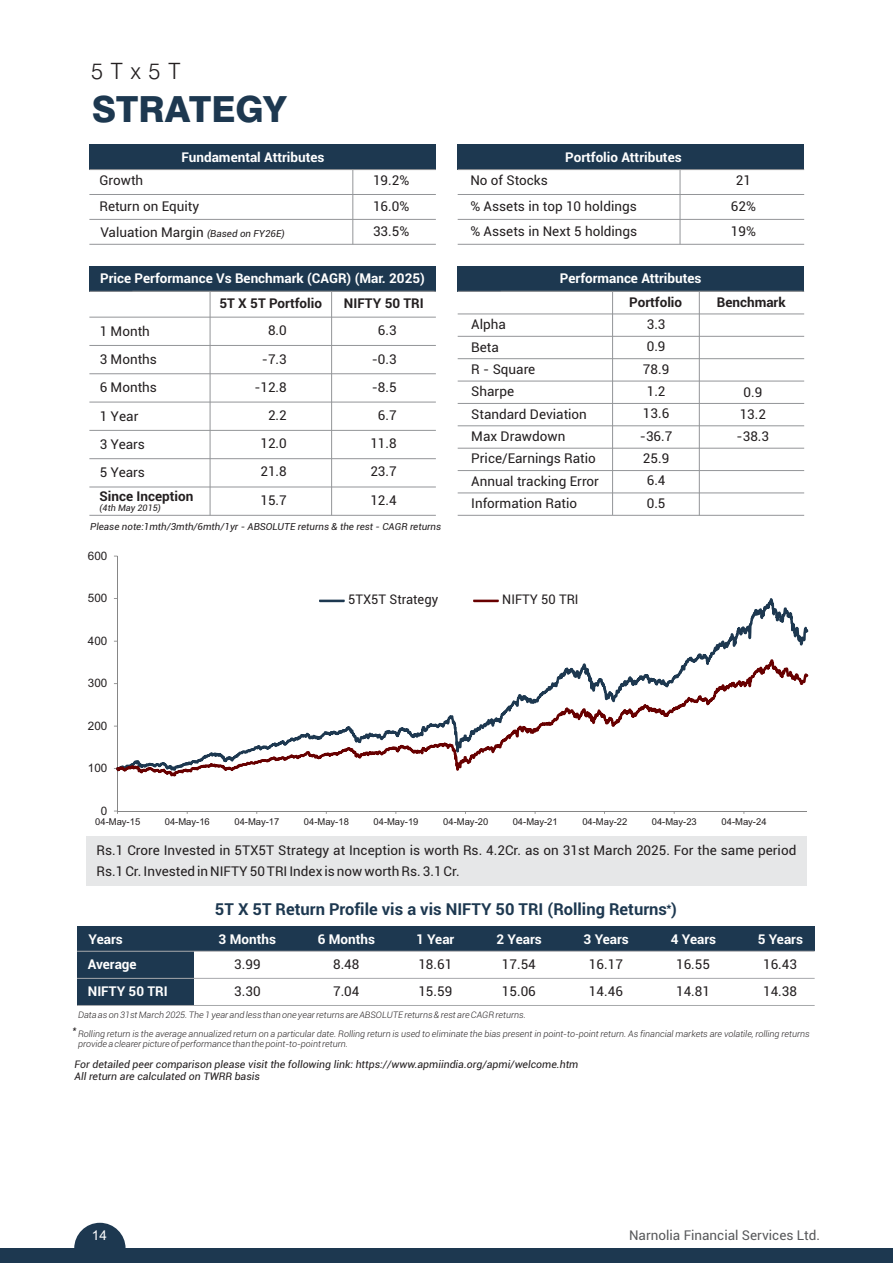
<style>
.page{position:relative;width:893px;height:1263px;background:#fff}
.page>*{position:absolute;margin:0;border:0;box-sizing:border-box;transform-origin:0 0}
.t1{font:800 36px "Swiss 721 BT";color:#1d3850}
.t2{font:300 22.5px "Swiss 721 BT";letter-spacing:.345em;color:#231f20}
.t3{font:700 16.5px "Roboto";color:#1d3850}
.t4{font:13.5px/22.4px "Roboto";color:#231f20}
.t5{font:700 13.5px/25px "Roboto";color:#fff}
.t6{font:700 13.5px "Roboto";color:#231f20}
.t7{font:13.5px "Roboto";color:#58595b}
.t8{font:13.5px "Arial";color:#fff}
.t9{font:13.35px "Roboto";color:#231f20}
.t10{font:11.7px "Arial";color:#231f20}
.t11{font:italic 10.5px/12.6px "Roboto";color:#231f20}
.t12{font:italic 10.5px "Roboto";color:#231f20;scale:.93 1}
.t13{font:italic 9.75px "Roboto";color:#231f20}
.t14{font:9.45px "Arial";color:#231f20}
.t15{font:italic 300 9px/18.3px "Roboto";color:#231f20}
.t16{font:italic 9px "Roboto";color:#231f20}
.s1{font-style:italic;font-size:9.75px}
</style>
<div class="page">
<div style="left:0;top:1248px;width:893px;height:15px;background:#1d3850"></div>
<svg style="left:74px;top:1223px;width:52px;height:25px"></svg>
<div style="left:89px;top:144px;width:347px;height:26px;background:#1d3850"></div>
<hr style="left:89px;top:169px;width:347px;height:1px;background:#939598">
<svg style="left:89px;top:194px;width:347px;height:1px"></svg>
<svg style="left:89px;top:219px;width:347px;height:1px"></svg>
<svg style="left:89px;top:244px;width:347px;height:1px"></svg>
<hr style="left:352px;top:170px;width:1px;height:74px;background:#939598">
<div style="left:458px;top:144px;width:346px;height:26px;background:#1d3850"></div>
<hr style="left:458px;top:169px;width:346px;height:1px;background:#939598">
<svg style="left:457px;top:194px;width:348px;height:1px"></svg>
<svg style="left:457px;top:219px;width:348px;height:1px"></svg>
<svg style="left:457px;top:244px;width:348px;height:1px"></svg>
<hr style="left:680px;top:170px;width:1px;height:74px;background:#939598">
<div style="left:86px;top:836px;width:721px;height:50px;background:#e6e7e8"></div>
<div style="left:89px;top:266px;width:347px;height:25px;background:#1d3850"></div>
<svg style="left:89px;top:514px;width:347px;height:2px"></svg>
<svg style="left:89px;top:486px;width:347px;height:2px"></svg>
<svg style="left:89px;top:458px;width:347px;height:1px"></svg>
<svg style="left:89px;top:430px;width:347px;height:1px"></svg>
<svg style="left:89px;top:401px;width:347px;height:2px"></svg>
<svg style="left:89px;top:373px;width:347px;height:1px"></svg>
<svg style="left:89px;top:345px;width:347px;height:1px"></svg>
<svg style="left:89px;top:316px;width:347px;height:2px"></svg>
<svg style="left:89px;top:291px;width:347px;height:1px"></svg>
<div style="left:458px;top:266px;width:346px;height:25px;background:#1d3850"></div>
<svg style="left:457px;top:514px;width:348px;height:2px"></svg>
<svg style="left:457px;top:492px;width:348px;height:2px"></svg>
<svg style="left:457px;top:470px;width:348px;height:1px"></svg>
<svg style="left:457px;top:447px;width:348px;height:2px"></svg>
<svg style="left:457px;top:425px;width:348px;height:2px"></svg>
<svg style="left:457px;top:403px;width:348px;height:1px"></svg>
<svg style="left:457px;top:380px;width:348px;height:2px"></svg>
<svg style="left:457px;top:358px;width:348px;height:1px"></svg>
<svg style="left:457px;top:336px;width:348px;height:1px"></svg>
<svg style="left:457px;top:313px;width:348px;height:2px"></svg>
<svg style="left:457px;top:291px;width:348px;height:1px"></svg>
<hr style="left:699px;top:291px;width:1px;height:224px;background:#939598">
<hr style="left:612px;top:291px;width:1px;height:224px;background:#939598">
<hr style="left:210px;top:291px;width:1px;height:224px;background:#939598">
<hr style="left:331px;top:291px;width:1px;height:224px;background:#939598">
<div style="left:77px;top:926px;width:738px;height:25px;background:#1d3850"></div>
<div style="left:77px;top:951px;width:116px;height:54px;background:#1d3850"></div>
<hr style="left:77px;top:1005px;width:738px;height:1px;background:#a7a9ac">
<svg style="left:77px;top:977px;width:738px;height:2px"></svg>
<hr style="left:77px;top:951px;width:738px;height:1px;background:#a7a9ac">
<hr style="left:117px;top:556px;width:1px;height:255px;background:#868686">
<hr style="left:117px;top:811px;width:690px;height:1px;background:#868686">
<svg style="left:114px;top:598px;width:694px;height:178px"></svg>
<h2 class="t2" style="left:91px;top:61px;width:91px">5Tx5T</h2>
<h1 class="t1" style="left:92px;top:95px;width:197px">STRATEGY</h1>
<p class="t5" style="left:565px;top:146px;width:118px">Portfolio Attributes</p>
<p class="t5" style="left:181px;top:146px;width:144px">Fundamental Attributes</p>
<p class="t4" style="left:99px;top:169px;width:101px;line-height:25.5px">Growth<br>Return on Equity</p>
<p class="t4" style="left:373px;top:169px;width:38px;line-height:25.5px;text-align:justify">19.2% 16.0% 33.5%</p>
<p class="t4" style="left:470px;top:169px;width:168px;line-height:25.5px">No of Stocks<br>% Assets in top 10 holdings % Assets in Next 5 holdings</p>
<p class="t4" style="left:731px;top:169px;width:27px;line-height:25.5px;text-align:center">21<br>62%<br>19%</p>
<p class="t4" style="left:100px;top:223px;width:186px">Valuation Margin <span class="s1">(Based on FY26E)</span></p>
<p class="t5" style="left:100px;top:267px;width:326px">Price Performance Vs Benchmark (CAGR) (Mar. 2025)</p>
<p class="t4" style="left:100px;top:318px;width:59px;line-height:28.2px">1 Month<br>3 Months<br>6 Months<br>1 Year<br>3 Years<br>5 Years</p>
<p class="t6" style="left:100px;top:491px;width:95px">Since Inception</p>
<p class="t16" style="left:100px;top:504px;width:63px">(4th May 2015)</p>
<p class="t6" style="left:219px;top:298px;width:104px">5T X 5T Portfolio</p>
<p class="t4" style="left:254px;top:318px;width:34px;line-height:28.2px;text-align:right">8.0 -7.3 -12.8<br>2.2<br>12.0<br>21.8<br>15.7</p>
<p class="t6" style="left:344px;top:298px;width:81px">NIFTY 50 TRI</p>
<p class="t4" style="left:370px;top:318px;width:28px;line-height:28.2px;text-align:center">6.3 -0.3 -8.5<br>6.7<br>11.8<br>23.7<br>12.4</p>
<p class="t13" style="left:90px;top:523px;width:353px">Please note:1mth/3mth/6mth/1yr - ABSOLUTE returns &amp; the rest - CAGR returns</p>
<p class="t10" style="left:88px;top:551px;width:21px">600</p>
<p class="t5" style="left:560px;top:267px;width:143px">Performance Attributes</p>
<p class="t6" style="left:629px;top:297px;width:54px">Portfolio</p>
<p class="t4" style="left:640px;top:314px;width:34px;text-align:center">3.3<br>0.9<br>78.9<br>1.2<br>13.6 -36.7<br>25.9<br>6.4<br>0.5</p>
<p class="t4" style="left:471px;top:315px;width:129px">Alpha<br>Beta<br>R - Square<br>Sharpe<br>Standard Deviation<br>Max Drawdown<br>Price/Earnings Ratio<br>Annual tracking Error<br>Information Ratio</p>
<p class="t10" style="left:88px;top:594px;width:21px">500</p>
<p class="t10" style="left:88px;top:636px;width:21px">400</p>
<p class="t10" style="left:88px;top:679px;width:21px">300</p>
<p class="t10" style="left:88px;top:721px;width:21px">200</p>
<p class="t10" style="left:88px;top:763px;width:21px">100</p>
<p class="t10" style="left:101px;top:806px;width:8px">0</p>
<p class="t9" style="left:348px;top:594px;width:91px">5TX5T Strategy</p>
<p class="t9" style="left:502px;top:594px;width:78px">NIFTY 50 TRI</p>
<p class="t6" style="left:717px;top:297px;width:70px">Benchmark</p>
<p class="t4" style="left:737px;top:382px;width:34px;text-align:center">0.9<br>13.2 -38.3</p>
<p class="t14" style="left:95px;top:818px;width:47px">04-May-15</p>
<p class="t14" style="left:165px;top:818px;width:47px">04-May-16</p>
<p class="t14" style="left:234px;top:818px;width:47px">04-May-17</p>
<p class="t14" style="left:304px;top:818px;width:47px">04-May-18</p>
<p class="t14" style="left:373px;top:818px;width:47px">04-May-19</p>
<p class="t14" style="left:443px;top:818px;width:47px">04-May-20</p>
<p class="t14" style="left:513px;top:818px;width:47px">04-May-21</p>
<p class="t14" style="left:582px;top:818px;width:47px">04-May-22</p>
<p class="t14" style="left:652px;top:818px;width:47px">04-May-23</p>
<p class="t14" style="left:722px;top:818px;width:47px">04-May-24</p>
<p class="t4" style="left:97px;top:841px;width:701px;line-height:21px">Rs.1 Crore Invested in 5TX5T Strategy at Inception is worth Rs. 4.2Cr. as on 31st March 2025. For the same period<br>Rs.1 Cr. Invested in NIFTY 50 TRI Index is now worth Rs. 3.1 Cr.</p>
<p class="t5" style="left:88px;top:928px;width:50px">Years<br>Average</p>
<p class="t5" style="left:88px;top:980px;width:81px">NIFTY 50 TRI</p>
<p class="t3" style="left:215px;top:902px;width:463px">5T X 5T Return Profile vis a vis NIFTY 50 TRI (Rolling Returns )<sup>*</sup></p>
<p class="t5" style="left:219px;top:928px;width:59px">3 Months</p>
<p class="t4" style="left:234px;top:952px;width:28px;line-height:27.5px">3.99<br>3.30</p>
<p class="t4" style="left:333px;top:952px;width:28px;line-height:27.5px">8.48<br>7.04</p>
<p class="t4" style="left:418px;top:952px;width:36px;line-height:27.5px">18.61<br>15.59</p>
<p class="t4" style="left:502px;top:952px;width:36px;line-height:27.5px">17.54<br>15.06</p>
<p class="t4" style="left:589px;top:952px;width:36px;line-height:27.5px">16.17<br>14.46</p>
<p class="t4" style="left:676px;top:952px;width:36px;line-height:27.5px">16.55<br>14.81</p>
<p class="t4" style="left:763px;top:952px;width:36px;line-height:27.5px">16.43<br>14.38</p>
<p class="t5" style="left:318px;top:928px;width:59px">6 Months</p>
<p class="t5" style="left:416px;top:928px;width:40px">1 Year</p>
<p class="t5" style="left:497px;top:928px;width:47px">2 Years</p>
<p class="t5" style="left:584px;top:928px;width:47px">3 Years</p>
<p class="t5" style="left:671px;top:928px;width:47px">4 Years</p>
<p class="t5" style="left:758px;top:928px;width:47px">5 Years</p>
<p class="t15" style="left:78px;top:1007px;width:733px">Data as on 31st March 2025. The 1 year and less than one year returns are ABSOLUTE returns &amp; rest are CAGR returns.<br>Rolling return is the average annualized return on a particular date. Rolling return is used to eliminate the bias present in point-to-point return. As financial markets are volatile, rolling returns</p>
<p class="t15" style="left:78px;top:1036px;width:271px">provide a clearer picture of performance than the point-to-point return.</p>
<p class="t11" style="left:75px;top:1059px;width:505px">For detailed peer comparison please visit the following link: https://www.apmiindia.org/apmi/welcome.htm<br>All return are calculated on TWRR basis</p>
<p class="t12" style="left:73px;top:1025px;width:6px">*</p>
<p class="t8" style="left:92px;top:1230px;width:17px">14</p>
<p class="t7" style="left:629px;top:1230px;width:193px">Narnolia Financial Services Ltd.</p>
</div>
